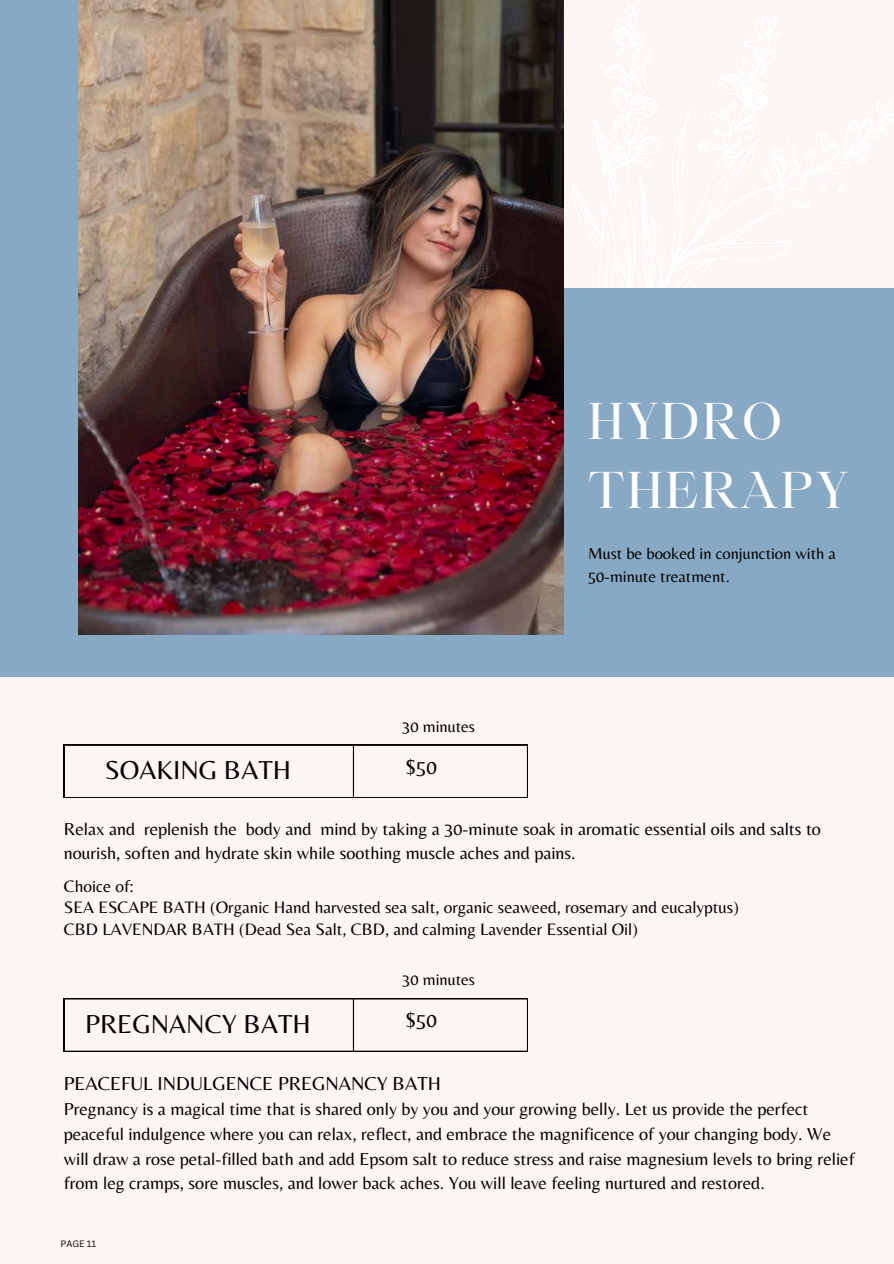
<style>
.page{position:relative;width:894px;height:1264px;background:#fff}
.page>*{position:absolute;margin:0;border:0;box-sizing:border-box;transform-origin:0 0}
.t1{font:49.5px/68.7px "Maharlika";letter-spacing:.05em;color:#fff}
.t2{font:27px "Belleza";color:#000}
.t3{font:21px "Belleza";color:#000}
.t4{font:19.5px "Belleza";color:#000}
.t5{font:18px/24.8px "Belleza";color:#000}
.t6{font:17.25px/21.3px "Belleza";color:#000}
.t7{font:16.5px/22.5px "Belleza";color:#000}
.t8{font:9px "Canva Sans";color:#000}
</style>
<div class="page">
<div style="left:0;top:0;width:893px;height:1263px;background:#fbf6f3"></div>
<svg style="left:572px;top:0;width:321px;height:288px"></svg>
<svg style="left:784px;top:137px;width:11px;height:24px"></svg>
<svg style="left:875px;top:101px;width:7px;height:17px"></svg>
<svg style="left:815px;top:131px;width:12px;height:26px"></svg>
<svg style="left:723px;top:112px;width:4px;height:13px"></svg>
<div style="left:0;top:288px;width:893px;height:388px;background:#88a9c3"></div>
<div style="left:0;top:0;width:563px;height:667px;background:#88a9c3"></div>
<img style="left:78px;top:0;width:485px;height:634px">
<svg style="left:64px;top:744px;width:463px;height:53px"></svg>
<hr style="left:353px;top:744px;width:1px;height:54px;background:#000">
<svg style="left:64px;top:998px;width:463px;height:53px"></svg>
<hr style="left:353px;top:998px;width:1px;height:53px;background:#000">
<p class="t1" style="left:588px;top:391px;width:261px">HYDRO<br>THERAPY</p>
<h4 class="t7" style="left:402px;top:715px;width:74px">30 minutes</h4>
<h3 class="t2" style="left:105px;top:754px;width:188px">SOAKING BATH</h3>
<h2 class="t3" style="left:405px;top:754px;width:33px">$50</h2>
<h1 class="t7" style="left:588px;top:542px;width:249px">Must be booked in conjunction with a<br>50-minute treatment.</h1>
<h4 class="t5" style="left:64px;top:816px;width:758px">Relax and replenish the body and mind by taking a 30-minute soak in aromatic essential oils and salts to nourish, soften and hydrate skin while soothing muscle aches and pains.</h4>
<h4 class="t6" style="left:64px;top:875px;width:676px">Choice of:<br>SEA ESCAPE BATH (Organic Hand harvested sea salt, organic seaweed, rosemary and eucalyptus)<br>CBD LAVENDAR BATH (Dead Sea Salt, CBD, and calming Lavender Essential Oil)</h4>
<h3 class="t7" style="left:402px;top:968px;width:74px">30 minutes</h3>
<h2 class="t2" style="left:85px;top:1007px;width:227px">PREGNANCY BATH</h2>
<h4 class="t3" style="left:405px;top:1007px;width:33px">$50</h4>
<h4 class="t4" style="left:64px;top:1072px;width:378px">PEACEFUL INDULGENCE PREGNANCY BATH</h4>
<h4 class="t5" style="left:64px;top:1096px;width:792px">Pregnancy is a magical time that is shared only by you and your growing belly. Let us provide the perfect peaceful indulgence where you can relax, reflect, and embrace the magnificence of your changing body. We will draw a rose petal-filled bath and add Epsom salt to reduce stress and raise magnesium levels to bring relief from leg cramps, sore muscles, and lower back aches. You will leave feeling nurtured and restored.</h4>
<h4 class="t8" style="left:61px;top:1237px;width:37px">PAGE 11</h4>
</div>
